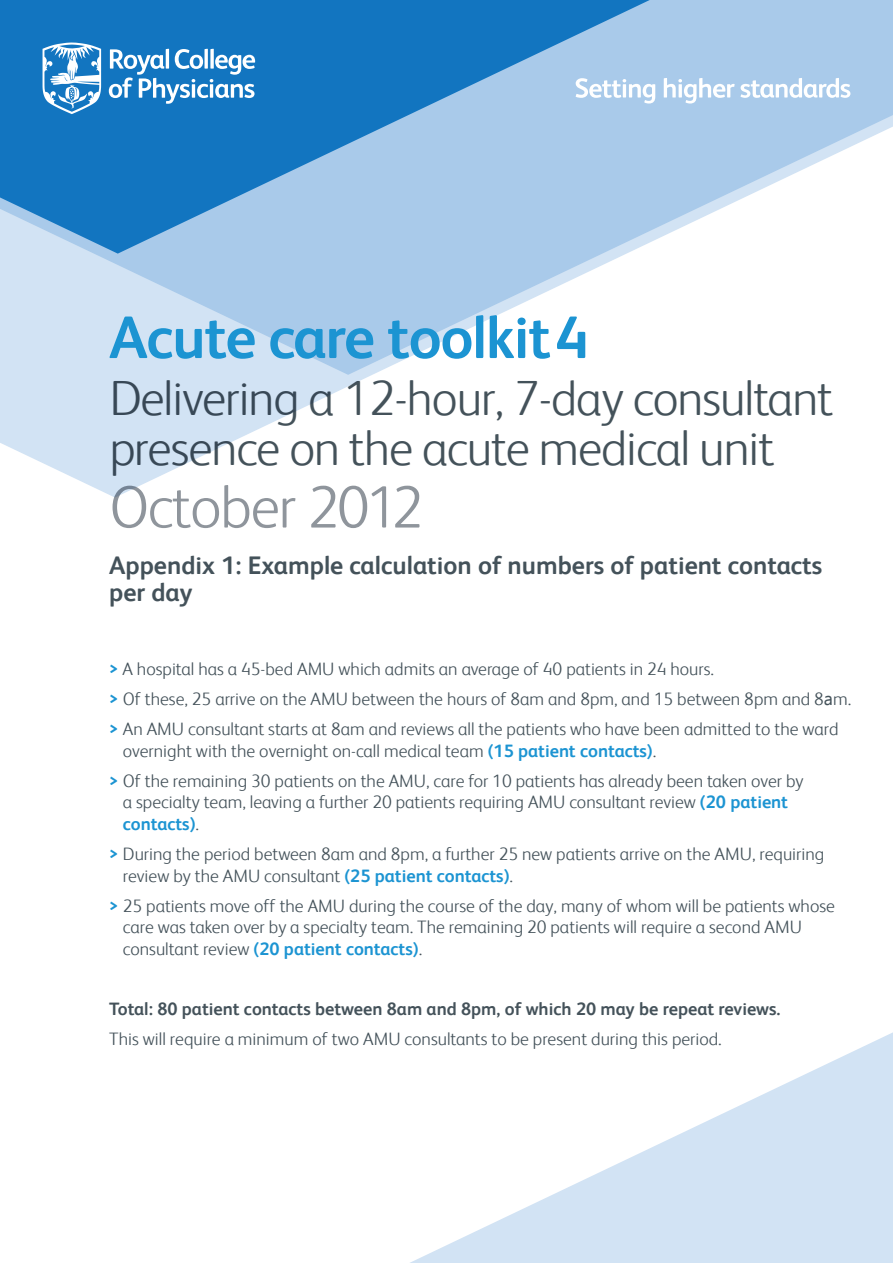
<style>
.page{position:relative;width:893px;height:1263px;background:#fff}
.page>*{position:absolute;margin:0;border:0;box-sizing:border-box;transform-origin:0 0}
.t1{font:700 60px "FS Albert";letter-spacing:-.02em;color:#1c94d2}
.t2{font:300 60px "FS Albert";letter-spacing:-.02em;color:#8f959c}
.t3{font:300 49.5px/49.5px "FS Albert";letter-spacing:-.02em;color:#44525a}
.t4{font:700 25.5px/27px "FS Albert";color:#44525a}
.t5{font:300 18px/21.6px "FS Albert";color:#44525a}
.t6{font:700 18px "FS Albert";color:#44525a}
.s1{font-weight:700;color:#1c94d2}
.s2{font-family:"Ebrima";font-weight:400}
</style>
<div class="page">
<svg style="left:0;top:375px;width:372px;height:122px;fill:#d2e3f4"></svg>
<svg style="left:0;top:254px;width:625px;height:121px"></svg>
<svg style="left:0;top:0;width:893px;height:254px;background:#75addb"></svg>
<svg style="left:410px;top:1032px;width:483px;height:231px"></svg>
<svg style="left:109px;top:49px;width:146px;height:55px"></svg>
<svg style="left:43px;top:42px;width:58px;height:72px"></svg>
<svg style="left:576px;top:78px;width:274px;height:26px"></svg>
<p class="t1" style="left:109px;top:297px;width:481px">Acute care toolkit 4</p>
<h2 class="t3" style="left:109px;top:371px;width:726px">Delivering a 12-hour, 7-day consultant presence on the acute medical unit</h2>
<h1 class="t2" style="left:109px;top:468px;width:316px">October 2012</h1>
<p class="t4" style="left:109px;top:551px;width:715px">Appendix 1: Example calculation of numbers of patient contacts per day</p>
<p class="t5" style="left:109px;top:657px;width:606px"><span class="s1">&gt;</span> A hospital has a 45-bed AMU which admits an average of 40 patients in 24 hours.</p>
<p class="t5" style="left:109px;top:687px;width:744px"><span class="s1">&gt;</span> Of these, 25 arrive on the AMU between the hours of 8am and 8pm, and 15 between 8pm and 8<span class="s2">a</span>m.</p>
<p class="t5" style="left:123px;top:717px;width:717px;text-indent:-14px"><span class="s1">&gt;</span> An AMU consultant starts at 8am and reviews all the patients who have been admitted to the ward overnight with the overnight on-call medical team <span class="s1">(15 patient contacts)</span>.</p>
<p class="t5" style="left:123px;top:769px;width:682px;text-indent:-14px"><span class="s1">&gt;</span> Of the remaining 30 patients on the AMU, care for 10 patients has already been taken over by a specialty team, leaving a further 20 patients requiring AMU consultant review <span class="s1">(20 patient contacts)</span>.</p>
<p class="t5" style="left:123px;top:842px;width:703px;text-indent:-14px"><span class="s1">&gt;</span> During the period between 8am and 8pm, a further 25 new patients arrive on the AMU, requiring review by the AMU consultant <span class="s1">(25 patient contacts)</span>.</p>
<p class="t5" style="left:123px;top:894px;width:713px;text-indent:-14px"><span class="s1">&gt;</span> 25 patients move off the AMU during the course of the day, many of whom will be patients whose care was taken over by a specialty team. The remaining 20 patients will require a second AMU consultant review <span class="s1">(20 patient contacts)</span>.</p>
<p class="t6" style="left:109px;top:997px;width:673px">Total: 80 patient contacts between 8am and 8pm, of which 20 may be repeat reviews.</p>
<p class="t5" style="left:109px;top:1027px;width:614px">This will require a minimum of two AMU consultants to be present during this period.</p>
</div>
